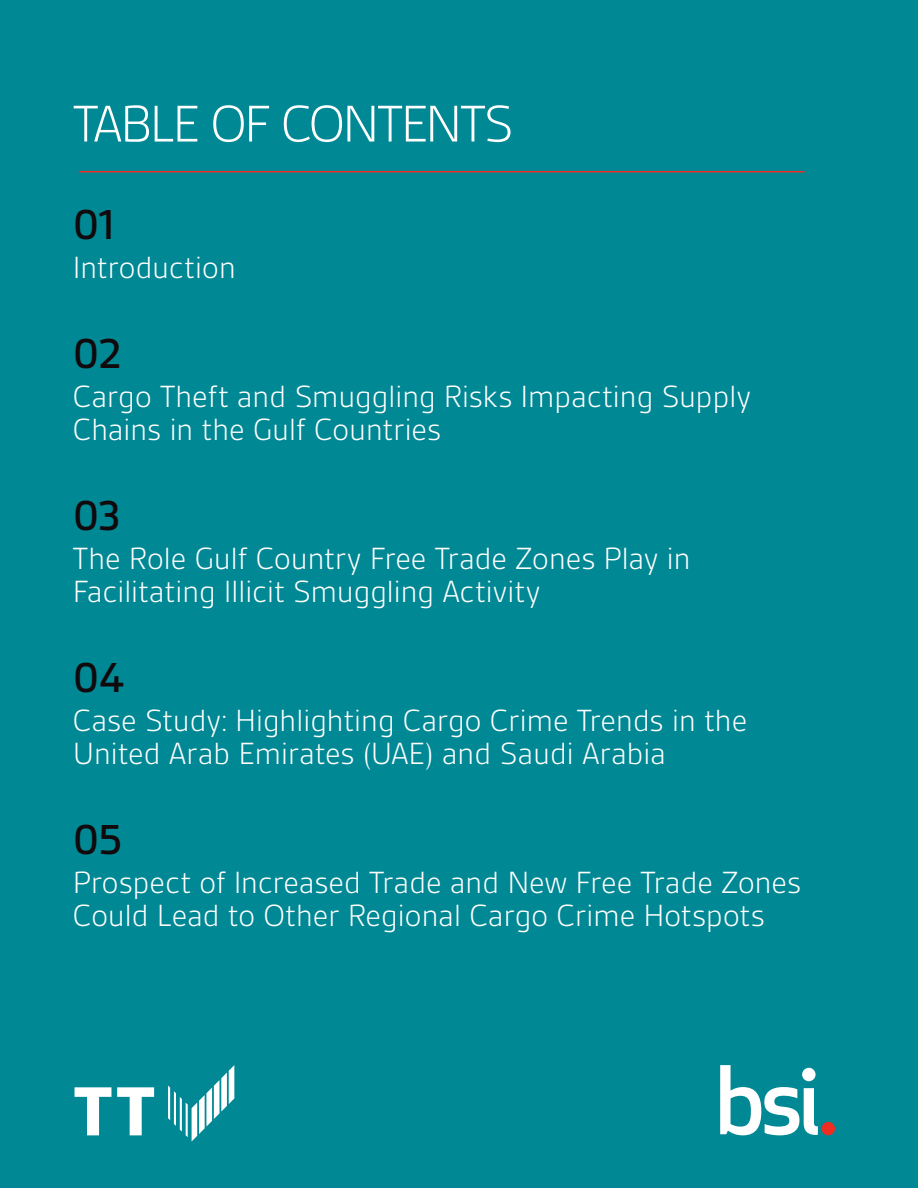
<style>
.page{position:relative;width:918px;height:1188px;background:#008895}
.page>*{position:absolute;margin:0;border:0;box-sizing:border-box;transform-origin:0 0}
.Intro_Page_-_Ttile{font:300 55.5px "BSI Gesta";letter-spacing:-.05em;color:#fff}
.Intro_Page_-__Introd{font:500 45px "BSI Gesta";letter-spacing:-.02em;color:#110a0c}
.Intro_Page_-__Introd-2{font:300 33px/33px "BSI Gesta";letter-spacing:-.015em;color:#fff}
</style>
<div class="page">
<svg style="left:720px;top:1065px;width:98px;height:70px"></svg>
<div style="left:822px;top:1122px;width:13px;height:13px;background:#ee2e22;border-radius:50%"></div>
<svg style="left:117px;top:1087px;width:37px;height:48px"></svg>
<svg style="left:75px;top:1087px;width:36px;height:48px"></svg>
<svg style="left:168px;top:1065px;width:66px;height:77px"></svg>
<hr style="left:79px;top:171px;width:726px;height:1px;background:#ee2e22">
<p class="Intro_Page_-_Ttile" style="left:73px;top:95px;width:442px">TABLE OF CONTENTS</p>
<p class="Intro_Page_-__Introd" style="left:73px;top:201px;width:44px">01</p>
<p class="Intro_Page_-__Introd-2" style="left:73px;top:251px;width:165px">Introduction</p>
<p class="Intro_Page_-__Introd" style="left:73px;top:330px;width:51px">02</p>
<p class="Intro_Page_-__Introd-2" style="left:73px;top:380px;width:680px">Cargo Theft and Smuggling Risks Impacting Supply<br>Chains in the Gulf Countries</p>
<p class="Intro_Page_-__Introd" style="left:73px;top:492px;width:49px">03</p>
<p class="Intro_Page_-__Introd-2" style="left:73px;top:542px;width:619px">The Role Gulf Country Free Trade Zones Play in<br>Facilitating Illicit Smuggling Activity</p>
<p class="Intro_Page_-__Introd" style="left:73px;top:654px;width:53px">04</p>
<p class="Intro_Page_-__Introd-2" style="left:73px;top:704px;width:676px">Case Study: Highlighting Cargo Crime Trends in the<br>United Arab Emirates (UAE) and Saudi Arabia</p>
<p class="Intro_Page_-__Introd" style="left:73px;top:816px;width:51px">05</p>
<p class="Intro_Page_-__Introd-2" style="left:73px;top:866px;width:730px">Prospect of Increased Trade and New Free Trade Zones<br>Could Lead to Other Regional Cargo Crime Hotspots</p>
</div>
